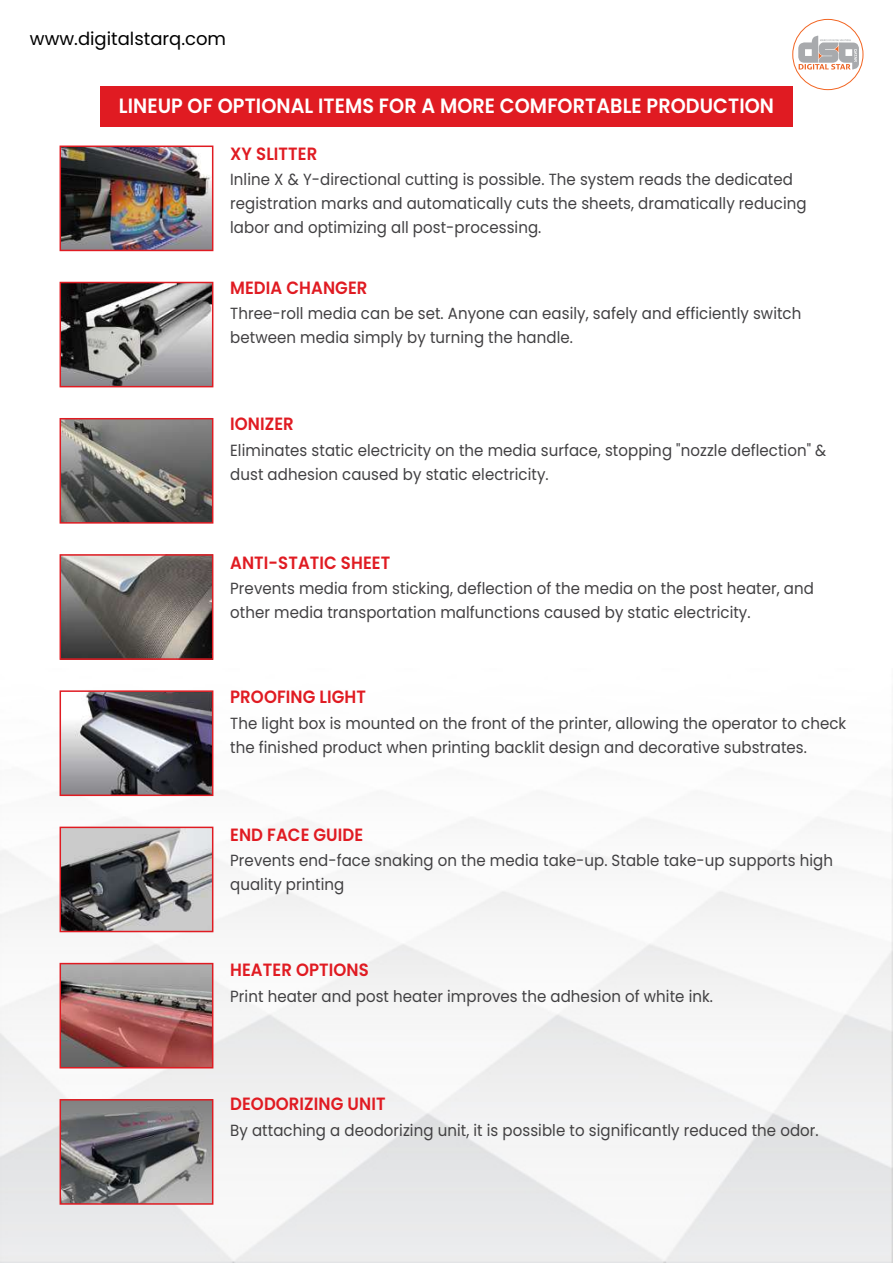
<style>
.page{position:relative;width:893px;height:1263px;background:#fff}
.page>*{position:absolute;margin:0;border:0;box-sizing:border-box;transform-origin:0 0}
.t1{font:600 20.7px "Poppins";letter-spacing:.005em;color:#fff;scale:.93 1}
.t2{font:18px "Poppins";color:#000}
.t3{font:600 17.7px "Poppins";letter-spacing:.005em;color:#e01b22;scale:.93 1}
.t4{font:16.2px/24px "Poppins";letter-spacing:.005em;color:#414042;scale:.93 1}
</style>
<div class="page">
<svg style="left:798px;top:35px;width:61px;height:35px"></svg>
<div style="left:792px;top:19px;width:71px;height:71px;border:1px solid #f26522;border-radius:50%"></div>
<img style="left:63px;top:149px;width:147px;height:99px">
<img style="left:63px;top:285px;width:147px;height:99px">
<img style="left:63px;top:421px;width:147px;height:100px">
<img style="left:63px;top:557px;width:147px;height:100px">
<img style="left:63px;top:830px;width:147px;height:99px">
<img style="left:63px;top:1102px;width:147px;height:100px">
<img style="left:63px;top:693px;width:147px;height:100px">
<img style="left:63px;top:966px;width:147px;height:99px">
<div style="left:60px;top:146px;width:153px;height:105px;border:2px solid #e01b22"></div>
<div style="left:60px;top:282px;width:153px;height:105px;border:2px solid #e01b22"></div>
<div style="left:60px;top:418px;width:153px;height:106px;border:2px solid #e01b22"></div>
<div style="left:60px;top:554px;width:153px;height:106px;border:2px solid #e01b22"></div>
<div style="left:60px;top:690px;width:153px;height:106px;border:2px solid #e01b22"></div>
<div style="left:60px;top:827px;width:153px;height:105px;border:2px solid #e01b22"></div>
<div style="left:60px;top:963px;width:153px;height:105px;border:2px solid #e01b22"></div>
<div style="left:60px;top:1099px;width:153px;height:106px;border:2px solid #e01b22"></div>
<div style="left:100px;top:86px;width:693px;height:40px;background:#e01b22"></div>
<p class="t2" style="left:30px;top:28px;width:198px">www.digitalstarq.com</p>
<p class="t1" style="left:119px;top:94px;width:706px">LINEUP OF OPTIONAL ITEMS FOR A MORE COMFORTABLE PRODUCTION</p>
<p class="t3" style="left:230px;top:143px;width:95px">XY SLITTER</p>
<p class="t4" style="left:230px;top:168px;width:621px">Inline X &amp; Y-directional cutting is possible. The system reads the dedicated registration marks and automatically cuts the sheets, dramatically reducing labor and optimizing all post-processing.</p>
<p class="t3" style="left:230px;top:277px;width:149px">MEDIA CHANGER</p>
<p class="t4" style="left:230px;top:302px;width:616px">Three-roll media can be set. Anyone can easily, safely and efficiently switch between media simply by turning the handle.</p>
<p class="t3" style="left:230px;top:414px;width:70px">IONIZER</p>
<p class="t4" style="left:230px;top:438px;width:642px">Eliminates static electricity on the media surface, stopping "nozzle deflection" &amp; dust adhesion caused by static electricity.</p>
<p class="t3" style="left:230px;top:552px;width:174px">ANTI-STATIC SHEET</p>
<p class="t4" style="left:230px;top:577px;width:629px">Prevents media from sticking, deflection of the media on the post heater, and other media transportation malfunctions caused by static electricity.</p>
<p class="t3" style="left:230px;top:687px;width:148px">PROOFING LIGHT</p>
<p class="t4" style="left:230px;top:711px;width:664px">The light box is mounted on the front of the printer, allowing the operator to check the finished product when printing backlit design and decorative substrates.</p>
<p class="t3" style="left:230px;top:824px;width:145px">END FACE GUIDE</p>
<p class="t4" style="left:230px;top:848px;width:650px">Prevents end-face snaking on the media take-up. Stable take-up supports high quality printing</p>
<p class="t3" style="left:230px;top:960px;width:150px">HEATER OPTIONS</p>
<p class="t4" style="left:230px;top:984px;width:521px">Print heater and post heater improves the adhesion of white ink.</p>
<p class="t3" style="left:230px;top:1094px;width:168px">DEODORIZING UNIT</p>
<p class="t4" style="left:230px;top:1118px;width:634px">By attaching a deodorizing unit, it is possible to significantly reduced the odor.</p>
</div>
